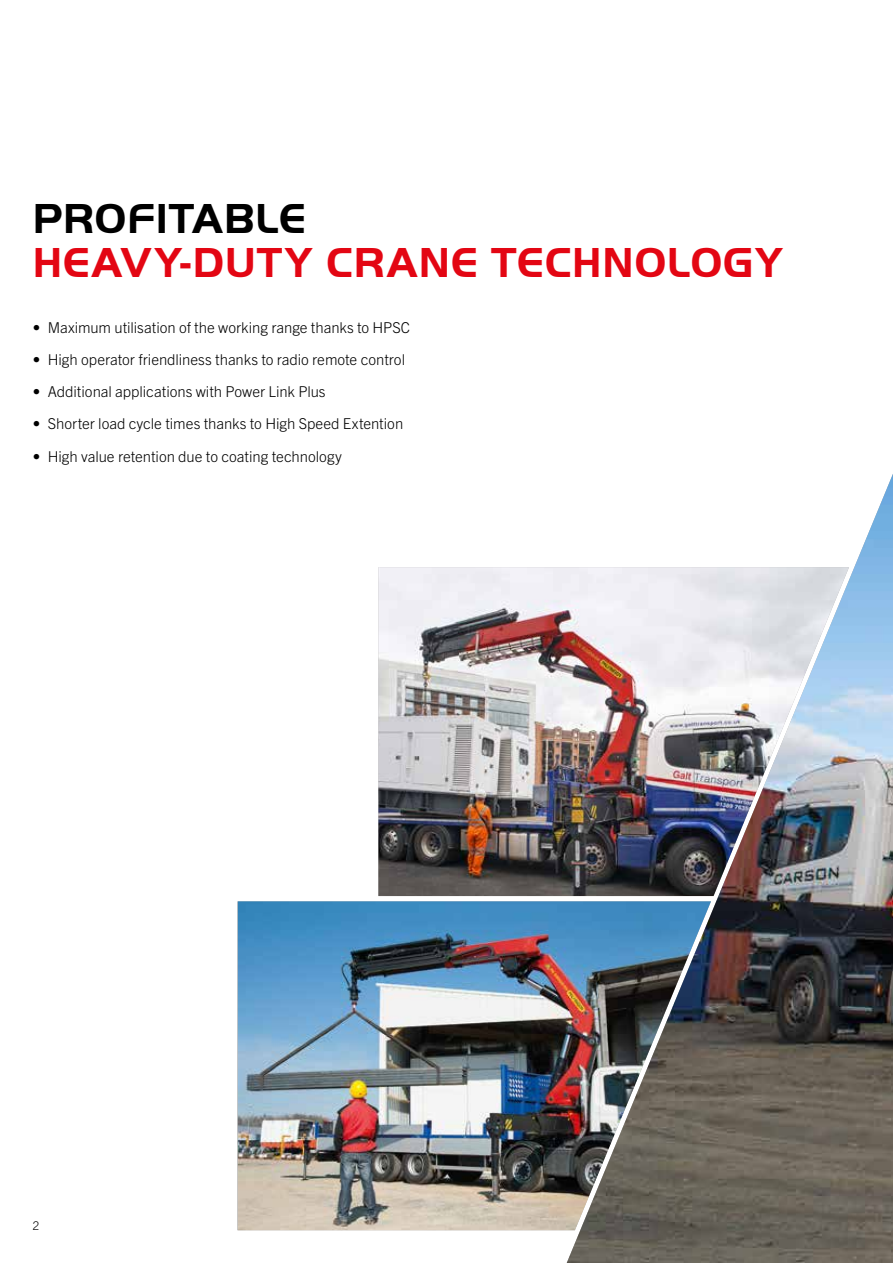
<style>
.page{position:relative;width:893px;height:1263px;background:#fff}
.page>*{position:absolute;margin:0;border:0;box-sizing:border-box;transform-origin:0 0}
.t1{font:700 43.5px "Palfinger Handel Gothic";letter-spacing:.02em;color:#e30613}
.t2{font:700 43.5px "Palfinger Handel Gothic";letter-spacing:.02em;color:#000}
.t3{font:300 15px "Trade Gothic Next LT Pro";letter-spacing:-.005em;color:#000}
.t4{font:300 12px "Trade Gothic Next LT Pro";color:#000}
</style>
<div class="page">
<img style="left:567px;top:474px;width:326px;height:789px">
<img style="left:238px;top:901px;width:473px;height:329px">
<img style="left:378px;top:567px;width:471px;height:329px">
<h1 class="t2" style="left:33px;top:194px;width:275px">PROFITABLE</h1>
<h1 class="t1" style="left:33px;top:238px;width:752px">HEAVY-DUTY CRANE TECHNOLOGY</h1>
<p class="t3" style="left:33px;top:317px;width:379px">• Maximum utilisation of the working range thanks to HPSC</p>
<p class="t3" style="left:33px;top:349px;width:374px">• High operator friendliness thanks to radio remote control</p>
<p class="t3" style="left:33px;top:381px;width:294px">• Additional applications with Power Link Plus</p>
<p class="t3" style="left:33px;top:413px;width:372px">• Shorter load cycle times thanks to High Speed Extention</p>
<p class="t3" style="left:33px;top:446px;width:311px">• High value retention due to coating technology</p>
<p class="t4" style="left:33px;top:1217px;width:8px">2</p>
</div>
